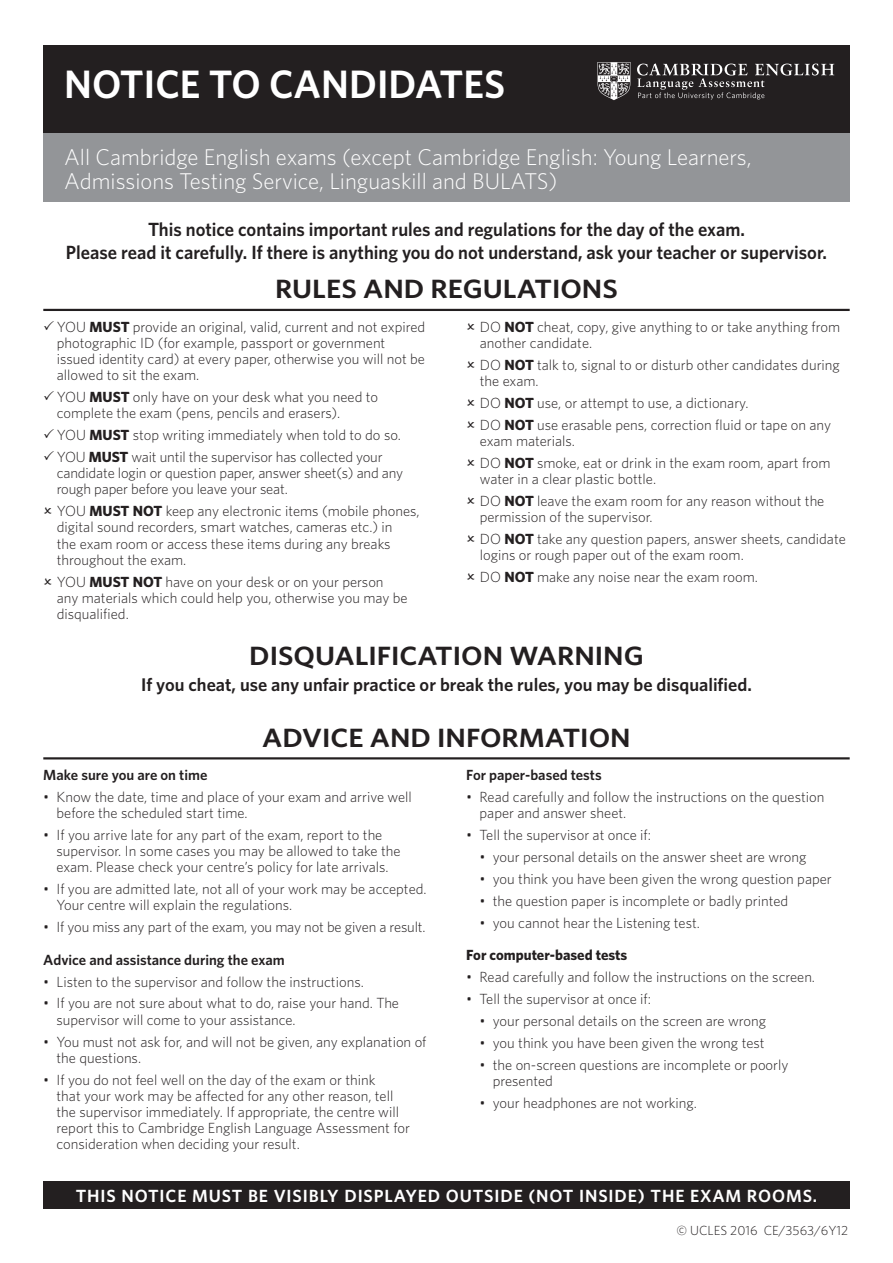
<style>
.page{position:relative;width:893px;height:1263px;background:#fff}
.page>*{position:absolute;margin:0;border:0;box-sizing:border-box;transform-origin:0 0}
.t1{font:600 39.75px "Whitney";color:#fff}
.t2{font:600 26.4px "Whitney";color:#231f20;scale:1.1 1}
.t3{font:300 22.8px/24.3px "Whitney";color:#fff}
.t4{font:600 19.05px/23.5px "Whitney";color:#231f20;text-align:center}
.t5{font:600 18.3px "Whitney";color:#231f20}
.t6{font:600 17.7px "Whitney";letter-spacing:.05em;color:#fff}
.t7{font:300 14.7px/16.2px "Whitney";color:#231f20}
.t8{font:600 14.7px "Whitney";color:#231f20}
.t9{font:700 14.7px "Whitney";color:#231f20}
.t10{font:300 13.2px "Whitney";color:#231f20}
.s1{font-weight:700}
</style>
<div class="page">
<div style="left:43px;top:46px;width:807px;height:87px;background:#231f20"></div>
<div style="left:43px;top:133px;width:807px;height:69px;background:#939598"></div>
<hr style="left:43px;top:309px;width:807px;height:2px;background:#231f20">
<hr style="left:43px;top:757px;width:807px;height:2px;background:#231f20">
<div style="left:43px;top:1182px;width:807px;height:27px;background:#231f20"></div>
<svg style="left:637px;top:63px;width:197px;height:36px"></svg>
<svg style="left:597px;top:62px;width:33px;height:38px"></svg>
<h1 class="t1" style="left:64px;top:58px;width:443px">NOTICE TO CANDIDATES</h1>
<h3 class="t3" style="left:64px;top:144px;width:689px">All Cambridge English exams (except Cambridge English: Young Learners,<br>Admissions Testing Service, Linguaskill and BULATS)</h3>
<p class="t4" style="left:66px;top:217px;width:763px">This notice contains important rules and regulations for the day of the exam.<br>Please read it carefully. If there is anything you do not understand, ask your teacher or supervisor.</p>
<h2 class="t2" style="left:275px;top:272px;width:313px">RULES AND REGULATIONS</h2>
<p class="t7" style="left:57px;top:318px;width:370px;text-indent:-14px">✓ YOU <span class="s1">MUST</span> provide an original, valid, current and not expired photographic ID (for example, passport or government issued identity card) at every paper, otherwise you will not be allowed to sit the exam.</p>
<p class="t7" style="left:57px;top:388px;width:323px;text-indent:-14px">✓ YOU <span class="s1">MUST</span> only have on your desk what you need to complete the exam (pens, pencils and erasers).</p>
<p class="t7" style="left:43px;top:426px;width:359px">✓ YOU <span class="s1">MUST</span> stop writing immediately when told to do so.</p>
<p class="t7" style="left:57px;top:448px;width:348px;text-indent:-14px">✓ YOU <span class="s1">MUST</span> wait until the supervisor has collected your candidate login or question paper, answer sheet(s) and any rough paper before you leave your seat.</p>
<p class="t7" style="left:57px;top:502px;width:364px">YOU <span class="s1">MUST NOT</span> keep any electronic items (mobile phones, digital sound recorders, smart watches, cameras etc.) in<br>the exam room or access these items during any breaks throughout the exam.</p>
<p class="t7" style="left:57px;top:573px;width:352px">YOU <span class="s1">MUST NOT</span> have on your desk or on your person any materials which could help you, otherwise you may be disqualified.</p>
<p class="t7" style="left:480px;top:318px;width:362px">DO <span class="s1">NOT</span> cheat, copy, give anything to or take anything from another candidate.</p>
<p class="t7" style="left:480px;top:356px;width:362px">DO <span class="s1">NOT</span> talk to, signal to or disturb other candidates during the exam.</p>
<p class="t7" style="left:480px;top:391px;width:353px;line-height:21.9px">DO <span class="s1">NOT</span> use, or attempt to use, a dictionary.<br>DO <span class="s1">NOT</span> use erasable pens, correction fluid or tape on any</p>
<p class="t7" style="left:480px;top:429px;width:352px;line-height:21.9px">exam materials.<br>DO <span class="s1">NOT</span> smoke, eat or drink in the exam room, apart from</p>
<p class="t7" style="left:480px;top:467px;width:346px;line-height:21.9px">water in a clear plastic bottle.<br>DO <span class="s1">NOT</span> leave the exam room for any reason without the</p>
<p class="t7" style="left:480px;top:505px;width:368px;line-height:21.9px">permission of the supervisor.<br>DO <span class="s1">NOT</span> take any question papers, answer sheets, candidate</p>
<p class="t7" style="left:480px;top:543px;width:280px;line-height:21.9px">logins or rough paper out of the exam room.<br>DO <span class="s1">NOT</span> make any noise near the exam room.</p>
<h2 class="t2" style="left:249px;top:638px;width:360px">DISQUALIFICATION WARNING</h2>
<p class="t5" style="left:141px;top:672px;width:612px">If you cheat, use any unfair practice or break the rules, you may be disqualified.</p>
<h2 class="t2" style="left:262px;top:720px;width:336px">ADVICE AND INFORMATION</h2>
<p class="t8" style="left:43px;top:765px;width:166px">Make sure you are on time</p>
<p class="t7" style="left:57px;top:788px;width:357px;text-indent:-13px">• Know the date, time and place of your exam and arrive well before the scheduled start time.</p>
<p class="t7" style="left:57px;top:826px;width:346px;text-indent:-13px">• If you arrive late for any part of the exam, report to the supervisor. In some cases you may be allowed to take the exam. Please check your centre’s policy for late arrivals.</p>
<p class="t7" style="left:57px;top:880px;width:372px;text-indent:-13px">• If you are admitted late, not all of your work may be accepted.<br>Your centre will explain the regulations.</p>
<p class="t7" style="left:43px;top:919px;width:384px">• If you miss any part of the exam, you may not be given a result.</p>
<p class="t8" style="left:43px;top:950px;width:243px">Advice and assistance during the exam</p>
<p class="t7" style="left:43px;top:973px;width:322px">• Listen to the supervisor and follow the instructions.</p>
<p class="t7" style="left:57px;top:995px;width:344px;text-indent:-13px">• If you are not sure about what to do, raise your hand. The supervisor will come to your assistance.</p>
<p class="t7" style="left:57px;top:1033px;width:371px;text-indent:-13px">• You must not ask for, and will not be given, any explanation of the questions.</p>
<p class="t7" style="left:57px;top:1071px;width:355px;text-indent:-13px">• If you do not feel well on the day of the exam or think<br>that your work may be affected for any other reason, tell the supervisor immediately. If appropriate, the centre will report this to Cambridge English Language Assessment for consideration when deciding your result.</p>
<p class="t8" style="left:466px;top:765px;width:137px">For paper-based tests</p>
<p class="t7" style="left:479px;top:788px;width:346px;text-indent:-13px">• Read carefully and follow the instructions on the question paper and answer sheet.</p>
<p class="t7" style="left:466px;top:826px;width:186px">• Tell the supervisor at once if:</p>
<p class="t7" style="left:479px;top:848px;width:328px">• your personal details on the answer sheet are wrong</p>
<p class="t7" style="left:479px;top:870px;width:354px">• you think you have been given the wrong question paper</p>
<p class="t7" style="left:479px;top:892px;width:310px">• the question paper is incomplete or badly printed</p>
<p class="t7" style="left:479px;top:914px;width:222px">• you cannot hear the Listening test.</p>
<p class="t9" style="left:466px;top:945px;width:163px">For computer-based tests</p>
<p class="t7" style="left:466px;top:968px;width:350px">• Read carefully and follow the instructions on the screen.</p>
<p class="t7" style="left:466px;top:990px;width:186px">• Tell the supervisor at once if:</p>
<p class="t7" style="left:479px;top:1012px;width:288px">• your personal details on the screen are wrong</p>
<p class="t7" style="left:479px;top:1034px;width:287px">• you think you have been given the wrong test</p>
<p class="t7" style="left:493px;top:1056px;width:297px;text-indent:-13px">• the on-screen questions are incomplete or poorly presented</p>
<p class="t7" style="left:479px;top:1094px;width:219px">• your headphones are not working.</p>
<p class="t6" style="left:76px;top:1183px;width:743px">THIS NOTICE MUST BE VISIBLY DISPLAYED OUTSIDE (NOT INSIDE) THE EXAM ROOMS.</p>
<p class="t10" style="left:676px;top:1222px;width:173px">© UCLES 2016 CE/3563/6Y12</p>
</div>
